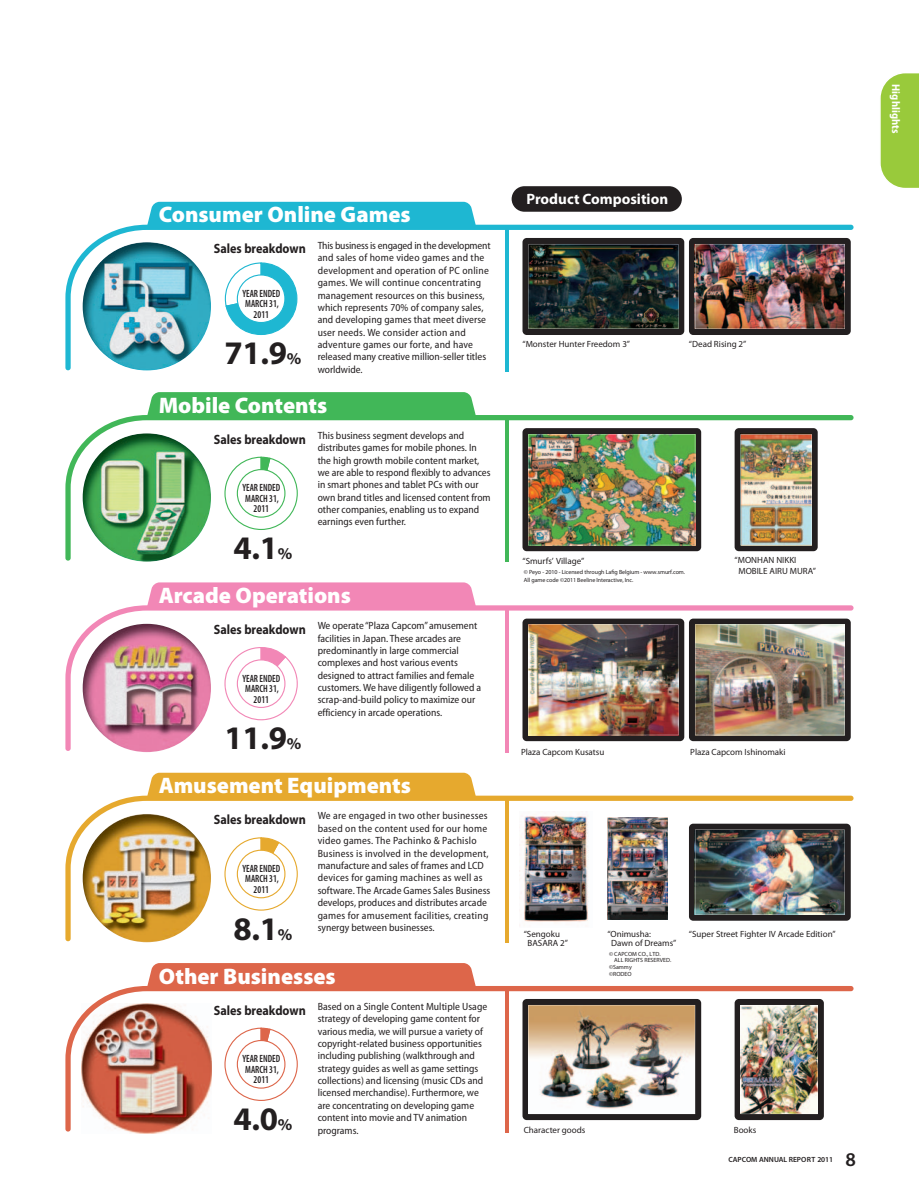
<style>
.page{position:relative;width:919px;height:1191px;background:#fff}
.page>*{position:absolute;margin:0;border:0;box-sizing:border-box;transform-origin:0 0}
.t1{font:700 33px "Myriad Pro";color:#231f20}
.t2{font:900 22.5px "Myriad Pro";color:#fff}
.t3{font:600 19.5px "Myriad Pro";color:#231f20}
.t4{font:700 15px "Myriad Pro";color:#fff}
.t5{font:700 13.5px "Myriad Pro";color:#231f20;scale:.9 1}
.t6{font:700 semi-condensed 11.25px "Myriad Pro";color:#fff}
.t7{font:semi-condensed 10.5px/12.5px "Myriad Pro";color:#231f20}
.t8{font:semi-condensed 10.5px/12.5px "Myriad Pro";letter-spacing:.02em;color:#231f20}
.t9{font:600 condensed 10.5px/10.5px "Myriad Pro";color:#231f20;text-align:center;scale:.9 1}
.t10{font:9px/9px "Myriad Pro";color:#231f20}
.t11{font:600 7.5px "Myriad Pro";color:#231f20}
.t12{font:6px/7.2px "Myriad Pro";letter-spacing:-.01em;color:#231f20}
.s1{font-size:16.5px}
</style>
<div class="page">
<div style="left:511px;top:186px;width:170px;height:26px;background:#231f20;border-radius:13px"></div>
<div style="left:147px;top:202px;width:329px;height:23px;background:#1eb7d2"></div>
<div style="left:147px;top:392px;width:329px;height:23px;background:#41b758"></div>
<div style="left:147px;top:582px;width:329px;height:23px;background:#f287b6"></div>
<div style="left:147px;top:772px;width:329px;height:23px;background:#e6a92e"></div>
<div style="left:147px;top:963px;width:329px;height:23px;background:#dd664a"></div>
<hr style="left:505px;top:227px;width:3px;height:145px;background:#1eb7d2">
<hr style="left:505px;top:417px;width:3px;height:145px;background:#41b758">
<hr style="left:505px;top:608px;width:3px;height:144px;background:#f287b6">
<hr style="left:505px;top:798px;width:3px;height:145px;background:#e6a92e">
<hr style="left:505px;top:988px;width:3px;height:145px;background:#dd664a">
<img style="left:65px;top:225px;width:788px;height:145px">
<img style="left:65px;top:415px;width:788px;height:145px">
<img style="left:65px;top:605px;width:788px;height:146px">
<img style="left:65px;top:795px;width:788px;height:146px">
<img style="left:65px;top:986px;width:788px;height:145px">
<svg style="left:221px;top:457px;width:80px;height:76px"></svg>
<svg style="left:224px;top:647px;width:74px;height:73px"></svg>
<svg style="left:220px;top:837px;width:82px;height:78px"></svg>
<svg style="left:221px;top:1027px;width:80px;height:77px"></svg>
<svg style="left:880px;top:73px;width:38px;height:115px"></svg>
<h2 class="t2" style="left:159px;top:201px;width:253px">Consumer Online Games</h2>
<p class="t5" style="left:214px;top:244px;width:104px">Sales breakdown</p>
<p class="t9" style="left:242px;top:288px;width:44px">YEAR ENDED<br>MARCH 31,<br>2011</p>
<h1 class="t1" style="left:224px;top:341px;width:78px">71.9<span class="s1">%</span></h1>
<p class="t7" style="left:318px;top:240px;width:174px">This business is engaged in the development and sales of home video games and the development and operation of PC online games. We will continue concentrating management resources on this business, which represents 70% of company sales, and developing games that meet diverse user needs. We consider action and adventure games our forte, and have released many creative million-seller titles worldwide.</p>
<h2 class="t2" style="left:159px;top:392px;width:170px">Mobile Contents</h2>
<p class="t5" style="left:214px;top:434px;width:104px">Sales breakdown</p>
<p class="t9" style="left:242px;top:482px;width:44px">YEAR ENDED<br>MARCH 31,<br>2011</p>
<h1 class="t1" style="left:233px;top:535px;width:60px">4.1<span class="s1">%</span></h1>
<p class="t7" style="left:318px;top:430px;width:174px">This business segment develops and distributes games for mobile phones. In the high growth mobile content market, we are able to respond flexibly to advances in smart phones and tablet PCs with our own brand titles and licensed content from other companies, enabling us to expand earnings even further.</p>
<h2 class="t2" style="left:159px;top:582px;width:194px">Arcade Operations</h2>
<p class="t5" style="left:214px;top:624px;width:104px">Sales breakdown</p>
<p class="t9" style="left:242px;top:673px;width:44px">YEAR ENDED<br>MARCH 31,<br>2011</p>
<h1 class="t1" style="left:224px;top:726px;width:78px">11.9<span class="s1">%</span></h1>
<p class="t7" style="left:318px;top:620px;width:165px">We operate “Plaza Capcom” amusement facilities in Japan. These arcades are predominantly in large commercial complexes and host various events designed to attract families and female customers. We have diligently followed a scrap-and-build policy to maximize our efficiency in arcade operations.</p>
<h2 class="t2" style="left:159px;top:772px;width:254px">Amusement Equipments</h2>
<p class="t5" style="left:214px;top:815px;width:104px">Sales breakdown</p>
<p class="t9" style="left:242px;top:863px;width:44px">YEAR ENDED<br>MARCH 31,<br>2011</p>
<h1 class="t1" style="left:233px;top:916px;width:60px">8.1<span class="s1">%</span></h1>
<p class="t8" style="left:318px;top:810px;width:174px">We are engaged in two other businesses based on the content used for our home video games. The Pachinko &amp; Pachislo Business is involved in the development, manufacture and sales of frames and LCD devices for gaming machines as well as software. The Arcade Games Sales Business develops, produces and distributes arcade games for amusement facilities, creating synergy between businesses.</p>
<h2 class="t2" style="left:159px;top:962px;width:178px">Other Businesses</h2>
<p class="t5" style="left:214px;top:1005px;width:104px">Sales breakdown</p>
<p class="t9" style="left:242px;top:1053px;width:44px">YEAR ENDED<br>MARCH 31,<br>2011</p>
<h1 class="t1" style="left:233px;top:1106px;width:60px">4.0<span class="s1">%</span></h1>
<p class="t7" style="left:318px;top:1001px;width:171px">Based on a Single Content Multiple Usage strategy of developing game content for various media, we will pursue a variety of copyright-related business opportunities including publishing (walkthrough and strategy guides as well as game settings collections) and licensing (music CDs and licensed merchandise). Furthermore, we are concentrating on developing game content into movie and TV animation programs.</p>
<h3 class="t4" style="left:526px;top:193px;width:143px">Product Composition</h3>
<p class="t10" style="left:522px;top:341px;width:109px">“Monster Hunter Freedom 3”</p>
<p class="t10" style="left:689px;top:341px;width:59px">“Dead Rising 2”</p>
<p class="t10" style="left:522px;top:557px;width:63px">“Smurfs’ Village”</p>
<p class="t10" style="left:738px;top:556px;width:79px;line-height:10.5px;text-indent:-4px">“MONHAN NIKKI<br>MOBILE AIRU MURA”</p>
<p class="t12" style="left:524px;top:569px;width:163px">© Peyo - 2010 - Licensed through Lafig Belgium - www.smurf.com.<br>All game code ©2011 Beeline Interactive, Inc.</p>
<p class="t10" style="left:521px;top:748px;width:85px">Plaza Capcom Kusatsu</p>
<p class="t10" style="left:690px;top:748px;width:97px">Plaza Capcom Ishinomaki</p>
<p class="t10" style="left:527px;top:930px;width:42px;text-indent:-4px">“Sengoku<br>BASARA 2”</p>
<p class="t10" style="left:611px;top:930px;width:67px;text-indent:-4px">“Onimusha:<br>Dawn of Dreams”</p>
<p class="t10" style="left:689px;top:930px;width:148px">“Super Street Fighter IV Arcade Edition”</p>
<p class="t12" style="left:614px;top:951px;width:59px;line-height:6px;text-indent:-5px">© CAPCOM CO., LTD.<br>ALL RIGHTS RESERVED.</p>
<p class="t12" style="left:609px;top:963px;width:24px">©Sammy ©RODEO</p>
<p class="t10" style="left:523px;top:1126px;width:63px">Character goods</p>
<p class="t10" style="left:733px;top:1126px;width:24px">Books</p>
<p class="t11" style="left:728px;top:1154px;width:106px">CAPCOM ANNUAL REPORT 2011</p>
<h3 class="t3" style="left:845px;top:1147px;width:12px">8</h3>
<p class="t6" style="left:899px;top:84px;width:50px;rotate:90deg">Highlights</p>
</div>
